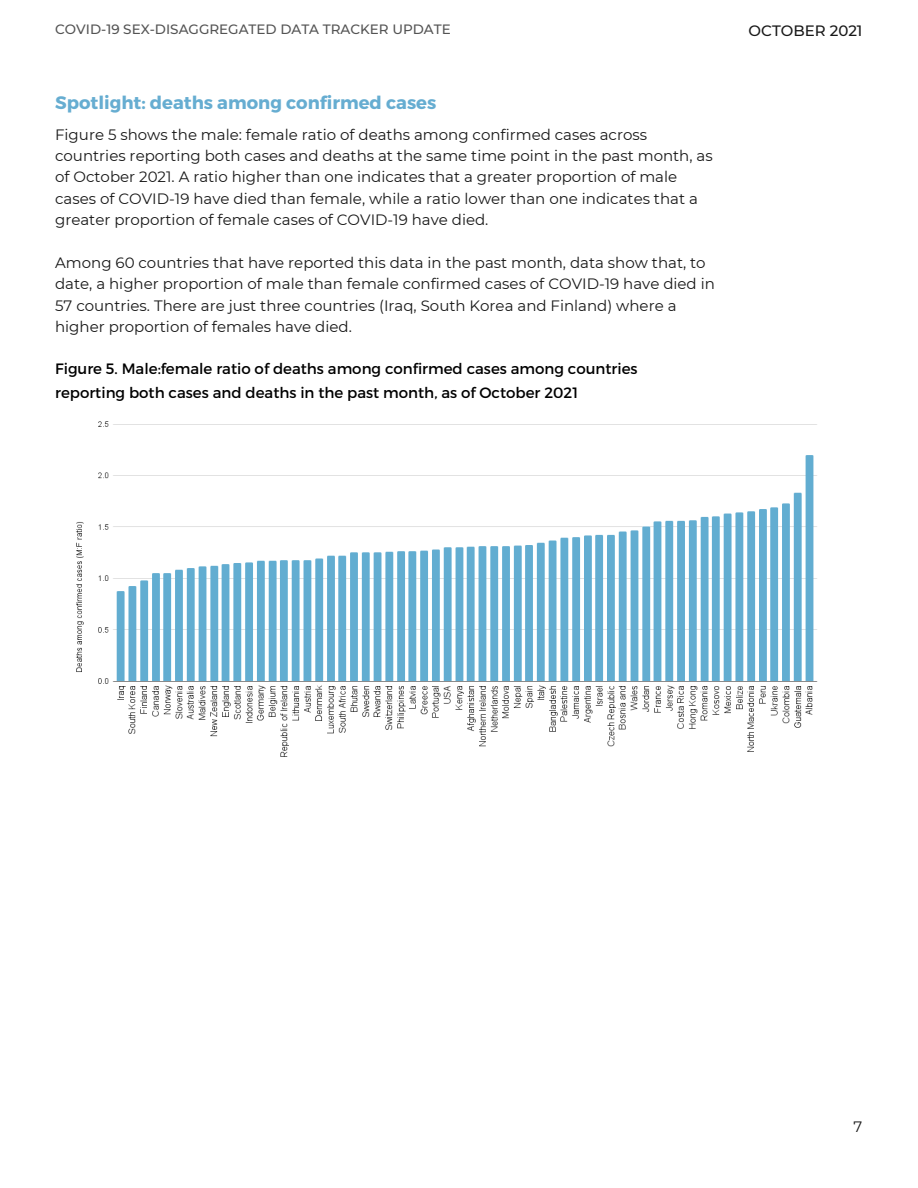
<style>
.page{position:relative;width:918px;height:1188px;background:#fff}
.page>*{position:absolute;margin:0;border:0;box-sizing:border-box;transform-origin:0 0}
.t1{font:700 18px "Montserrat";color:#66add1}
.t2{font:15px/21.3px "Montserrat";color:#181818}
.t3{font:15px/23.7px "Montserrat";color:#000}
.t4{font:500 15px "Montserrat";color:#181818}
.t5{font:500 13.5px "Montserrat";color:#545454}
</style>
<div class="page">
<img style="left:76px;top:421px;width:742px;height:336px">
<p class="t5" style="left:55px;top:21px;width:397px">COVID-19 SEX-DISAGGREGATED DATA TRACKER UPDATE</p>
<p class="t1" style="left:55px;top:91px;width:383px">Spotlight: deaths among confirmed cases</p>
<p class="t2" style="left:55px;top:124px;width:659px">Figure 5 shows the male: female ratio of deaths among confirmed cases across countries reporting both cases and deaths at the same time point in the past month, as of October 2021. A ratio higher than one indicates that a greater proportion of male cases of COVID-19 have died than female, while a ratio lower than one indicates that a greater proportion of female cases of COVID-19 have died.</p>
<p class="t2" style="left:55px;top:252px;width:661px">Among 60 countries that have reported this data in the past month, data show that, to date, a higher proportion of male than female confirmed cases of COVID-19 have died in 57 countries. There are just three countries (Iraq, South Korea and Finland) where a higher proportion of females have died.</p>
<p class="t3" style="left:55px;top:356px;width:584px">Figure 5. Male:female ratio of deaths among confirmed cases among countries reporting both cases and deaths in the past month, as of October 2021</p>
<p class="t4" style="left:749px;top:22px;width:115px">OCTOBER 2021</p>
<p class="t2" style="left:854px;top:1116px;width:10px">7</p>
</div>
